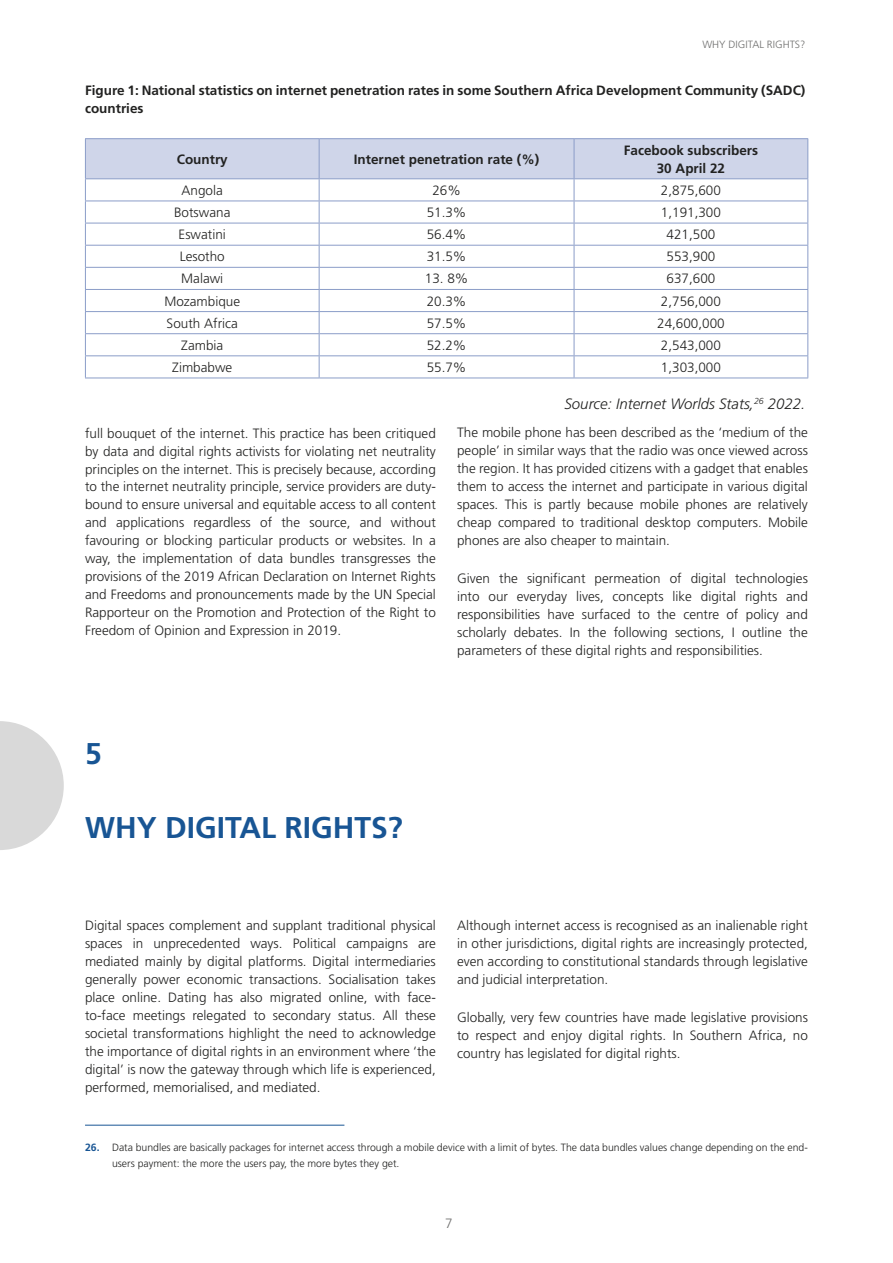
<style>
.page{position:relative;width:893px;height:1263px;background:#fff}
.page>*{position:absolute;margin:0;border:0;box-sizing:border-box;transform-origin:0 0}
.t1{font:700 30px "Frutiger";color:#185594}
.t2{font:italic 300 15px "Frutiger";color:#222221}
.t3{font:300 13.5px/18px "Frutiger";color:#222221;text-align:justify}
.t4{font:700 13.5px/18px "Frutiger";color:#222221}
.t5{font:300 13.5px "Frutiger";color:#6f6f6e}
.t6{font:300 10.5px/16.5px "Frutiger";color:#222221}
.t7{font:300 10.5px "Frutiger";color:#6f6f6e}
.s1{font-weight:700;color:#185594}
</style>
<div class="page">
<hr style="left:85px;top:138px;width:234px;height:1px;background:#8b9dc8">
<hr style="left:319px;top:138px;width:255px;height:1px;background:#8b9dc8">
<hr style="left:574px;top:138px;width:234px;height:1px;background:#8b9dc8">
<svg style="left:85px;top:139px;width:723px;height:239px"></svg>
<hr style="left:85px;top:378px;width:234px;height:1px;background:#8b9dc8">
<hr style="left:319px;top:378px;width:255px;height:1px;background:#8b9dc8">
<hr style="left:574px;top:378px;width:234px;height:1px;background:#8b9dc8">
<hr style="left:85px;top:1125px;width:259px;height:1px;background:#185594">
<svg style="left:0;top:721px;width:64px;height:129px"></svg>
<p class="t7" style="left:702px;top:39px;width:105px">WHY DIGITAL RIGHTS?</p>
<p class="t4" style="left:85px;top:81px;width:722px">Figure 1: National statistics on internet penetration rates in some Southern Africa Development Community (SADC) countries</p>
<p class="t4" style="left:177px;top:150px;width:53px">Country</p>
<p class="t4" style="left:354px;top:150px;width:187px">Internet penetration rate (%)</p>
<p class="t4" style="left:624px;top:141px;width:136px;text-align:center">Facebook subscribers<br>30 April 22</p>
<p class="t3" style="left:182px;top:181px;width:43px">Angola</p>
<p class="t3" style="left:432px;top:181px;width:30px">26%</p>
<p class="t3" style="left:661px;top:181px;width:62px">2,875,600</p>
<p class="t3" style="left:174px;top:203px;width:58px">Botswana</p>
<p class="t3" style="left:427px;top:203px;width:41px">51.3%</p>
<p class="t3" style="left:661px;top:203px;width:62px">1,191,300</p>
<p class="t3" style="left:179px;top:225px;width:49px">Eswatini</p>
<p class="t3" style="left:427px;top:225px;width:41px">56.4%</p>
<p class="t3" style="left:667px;top:225px;width:50px">421,500</p>
<p class="t3" style="left:180px;top:248px;width:47px">Lesotho</p>
<p class="t3" style="left:427px;top:248px;width:41px">31.5%</p>
<p class="t3" style="left:667px;top:248px;width:50px">553,900</p>
<p class="t3" style="left:181px;top:270px;width:43px">Malawi</p>
<p class="t3" style="left:425px;top:270px;width:45px">13. 8%</p>
<p class="t3" style="left:667px;top:270px;width:50px">637,600</p>
<p class="t3" style="left:164px;top:292px;width:77px">Mozambique</p>
<p class="t3" style="left:427px;top:292px;width:41px">20.3%</p>
<p class="t3" style="left:661px;top:292px;width:62px">2,756,000</p>
<p class="t3" style="left:167px;top:314px;width:73px">South Africa</p>
<p class="t3" style="left:427px;top:314px;width:41px">57.5%</p>
<p class="t3" style="left:657px;top:314px;width:69px">24,600,000</p>
<p class="t3" style="left:181px;top:336px;width:43px">Zambia</p>
<p class="t3" style="left:427px;top:336px;width:41px">52.2%</p>
<p class="t3" style="left:661px;top:336px;width:62px">2,543,000</p>
<p class="t3" style="left:172px;top:358px;width:62px">Zimbabwe</p>
<p class="t3" style="left:427px;top:358px;width:41px">55.7%</p>
<p class="t3" style="left:661px;top:358px;width:62px">1,303,000</p>
<p class="t2" style="left:564px;top:396px;width:242px">Source: Internet Worlds Stats,<sup>26</sup> 2022.</p>
<p class="t3" style="left:85px;top:424px;width:352px">full bouquet of the internet. This practice has been critiqued by data and digital rights activists for violating net neutrality principles on the internet. This is precisely because, according to the internet neutrality principle, service providers are duty&shy;bound to ensure universal and equitable access to all content and applications regardless of the source, and without favouring or blocking particular products or websites. In a way, the implementation of data bundles transgresses the provisions of the 2019 African Declaration on Internet Rights and Freedoms and pronouncements made by the UN Special Rapporteur on the Promotion and Protection of the Right to Freedom of Opinion and Expression in 2019.</p>
<p class="t3" style="left:457px;top:424px;width:352px">The mobile phone has been described as the ‘medium of the people’ in similar ways that the radio was once viewed across the region. It has provided citizens with a gadget that enables them to access the internet and participate in various digital spaces. This is partly because mobile phones are relatively cheap compared to traditional desktop computers. Mobile phones are also cheaper to maintain.</p>
<p class="t3" style="left:457px;top:569px;width:352px">Given the significant permeation of digital technologies into our everyday lives, concepts like digital rights and responsibilities have surfaced to the centre of policy and scholarly debates. In the following sections, I outline the parameters of these digital rights and responsibilities.</p>
<h1 class="t1" style="left:85px;top:736px;width:18px">5</h1>
<h1 class="t1" style="left:85px;top:810px;width:319px">WHY DIGITAL RIGHTS?</h1>
<p class="t3" style="left:85px;top:917px;width:352px">Digital spaces complement and supplant traditional physical spaces in unprecedented ways. Political campaigns are mediated mainly by digital platforms. Digital intermediaries generally power economic transactions. Socialisation takes place online. Dating has also migrated online, with face&shy;to-face meetings relegated to secondary status. All these societal transformations highlight the need to acknowledge the importance of digital rights in an environment where ‘the digital’ is now the gateway through which life is experienced, performed, memorialised, and mediated.</p>
<p class="t3" style="left:457px;top:917px;width:352px">Although internet access is recognised as an inalienable right in other jurisdictions, digital rights are increasingly protected, even according to constitutional standards through legislative and judicial interpretation.</p>
<p class="t3" style="left:457px;top:1008px;width:352px">Globally, very few countries have made legislative provisions to respect and enjoy digital rights. In Southern Africa, no country has legislated for digital rights.</p>
<p class="t6" style="left:112px;top:1139px;width:697px;text-indent:-27px"><span class="s1">26.</span> Data bundles are basically packages for internet access through a mobile device with a limit of bytes. The data bundles values change depending on the end&shy;users payment: the more the users pay, the more bytes they get.</p>
<p class="t5" style="left:445px;top:1215px;width:9px">7</p>
</div>
